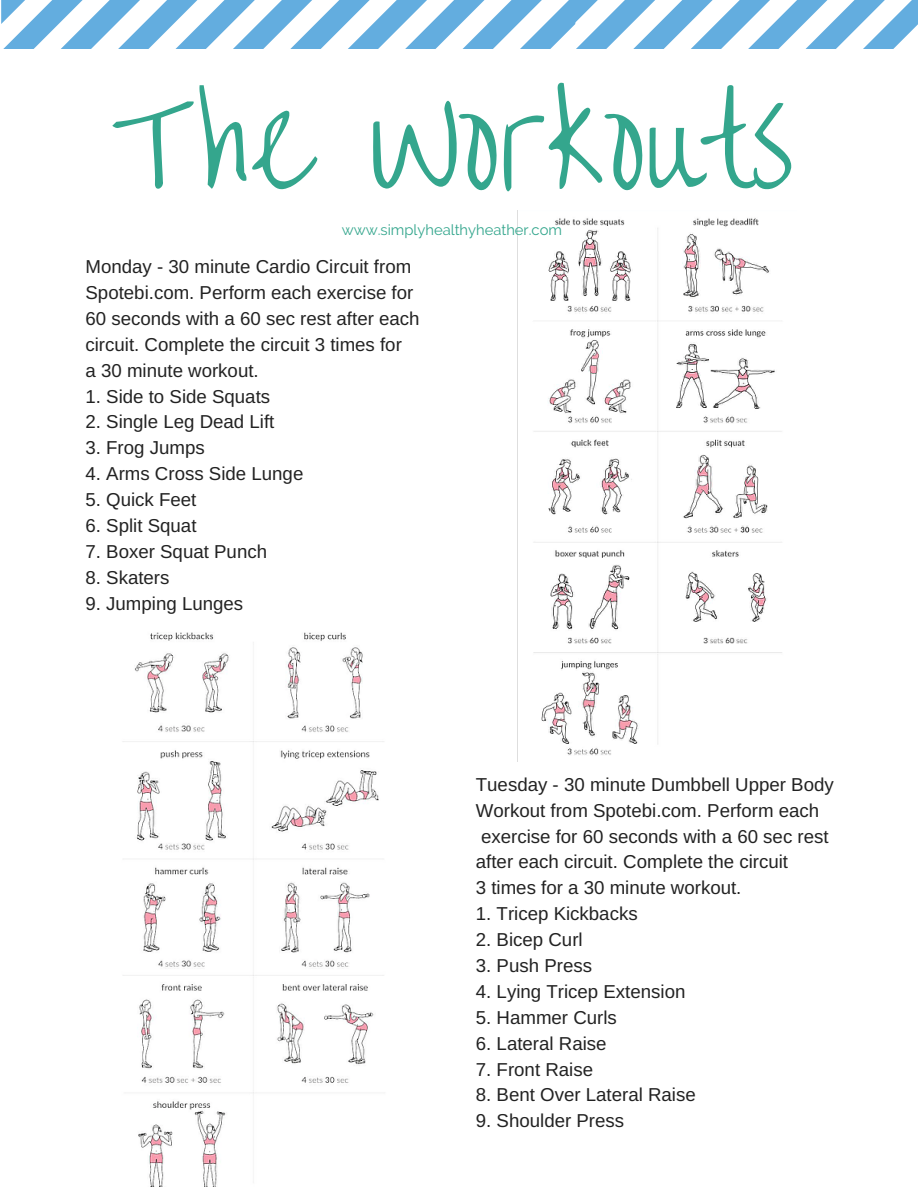
<style>
.page{position:relative;width:918px;height:1187px;background:#fff}
.page>*{position:absolute;margin:0;border:0;box-sizing:border-box;transform-origin:0 0}
.t1{font:119.7px "Overthe Rainbow";color:#34a68d}
.t2{font:18.75px/25.8px "Arimo";color:#222}
.t3{font:14.85px "Raleway";color:#34a68d}
</style>
<div class="page">
<svg style="left:1px;top:0;width:917px;height:48px"></svg>
<img style="left:533px;top:218px;width:249px;height:537px">
<img style="left:123px;top:632px;width:261px;height:554px">
<h1 class="t1" style="left:112px;top:77px;width:683px">The Workouts</h1>
<p class="t3" style="left:342px;top:221px;width:222px">www.simplyhealthyheather.com</p>
<p class="t2" style="left:86px;top:254px;width:336px">Monday - 30 minute Cardio Circuit from Spotebi.com. Perform each exercise for 60 seconds with a 60 sec rest after each circuit. Complete the circuit 3 times for<br>a 30 minute workout.</p>
<p class="t2" style="left:86px;top:383px;width:186px">1. Side to Side Squats</p>
<p class="t2" style="left:86px;top:409px;width:190px">2. Single Leg Dead Lift</p>
<p class="t2" style="left:86px;top:435px;width:121px">3. Frog Jumps</p>
<p class="t2" style="left:86px;top:461px;width:219px">4. Arms Cross Side Lunge</p>
<p class="t2" style="left:86px;top:486px;width:113px">5. Quick Feet</p>
<p class="t2" style="left:86px;top:512px;width:113px">6. Split Squat</p>
<p class="t2" style="left:86px;top:538px;width:183px">7. Boxer Squat Punch</p>
<p class="t2" style="left:86px;top:564px;width:86px">8. Skaters</p>
<p class="t2" style="left:86px;top:590px;width:159px">9. Jumping Lunges</p>
<p class="t2" style="left:476px;top:771px;width:359px">Tuesday - 30 minute Dumbbell Upper Body Workout from Spotebi.com. Perform each exercise for 60 seconds with a 60 sec rest after each circuit. Complete the circuit<br>3 times for a 30 minute workout.</p>
<p class="t2" style="left:476px;top:900px;width:163px">1. Tricep Kickbacks</p>
<p class="t2" style="left:476px;top:926px;width:108px">2. Bicep Curl</p>
<p class="t2" style="left:476px;top:952px;width:118px">3. Push Press</p>
<p class="t2" style="left:476px;top:978px;width:211px">4. Lying Tricep Extension</p>
<p class="t2" style="left:476px;top:1004px;width:143px">5. Hammer Curls</p>
<p class="t2" style="left:476px;top:1030px;width:132px">6. Lateral Raise</p>
<p class="t2" style="left:476px;top:1056px;width:119px">7. Front Raise</p>
<p class="t2" style="left:476px;top:1082px;width:221px">8. Bent Over Lateral Raise</p>
<p class="t2" style="left:476px;top:1107px;width:150px">9. Shoulder Press</p>
</div>
